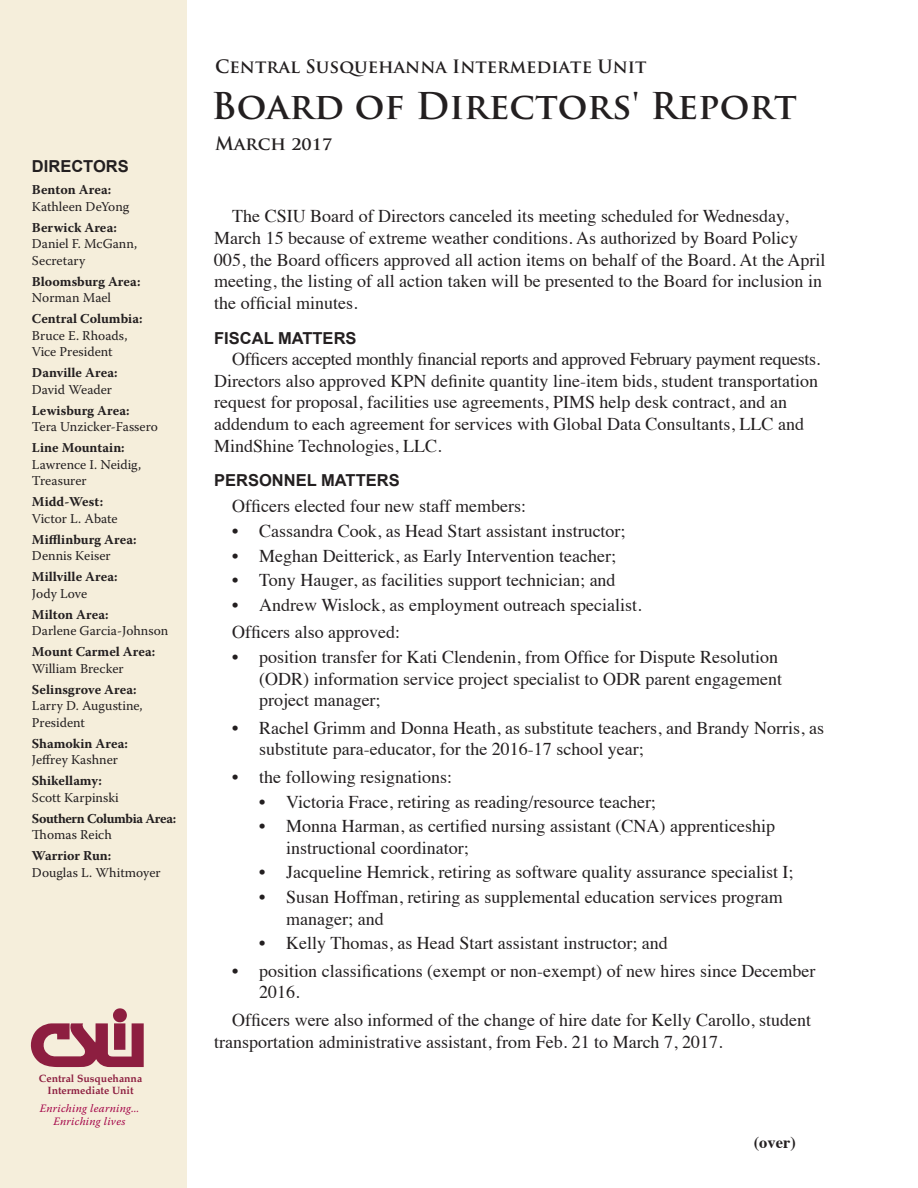
<style>
.page{position:relative;width:918px;height:1188px;background:#fff}
.page>*{position:absolute;margin:0;border:0;box-sizing:border-box;transform-origin:0 0}
.t1{font:700 36px "Trajan Pro";color:#231f20}
.Body_of_Item{font:18px/21.6px "Times";color:#231f20}
.t2{font:700 18px "Trajan Pro";color:#231f20}
.Subhead_2{font:700 16.5px "Arial";color:#231f20}
.t3{font:700 16.5px "Times";color:#231f20}
.t4{font:13.5px/16.5px "Warnock Pro";color:#231f20}
.t5{font:700 13.5px "Warnock Pro";color:#231f20}
.t6{font:700 13.5px "Warnock Pro";letter-spacing:-.03em;color:#231f20}
.t7{font:italic 11.25px "Warnock Pro";letter-spacing:.025em;color:#a30146}
.t8{font:700 10.5px/12.6px "Palatino";color:#8d1e40;text-align:center}
</style>
<div class="page">
<div style="left:0;top:0;width:186px;height:1188px;background:#f5eedb"></div>
<svg style="left:30px;top:1008px;width:114px;height:59px"></svg>
<p class="Subhead_2" style="left:32px;top:155px;width:98px">DIRECTORS</p>
<p class="t5" style="left:32px;top:182px;width:81px">Benton Area:</p>
<p class="t4" style="left:32px;top:198px;width:99px">Kathleen DeYong</p>
<p class="t5" style="left:32px;top:219px;width:86px">Berwick Area:</p>
<p class="t4" style="left:32px;top:235px;width:107px">Daniel F. McGann,</p>
<p class="t4" style="left:32px;top:252px;width:55px">Secretary</p>
<p class="t5" style="left:32px;top:273px;width:110px">Bloomsburg Area:</p>
<p class="t4" style="left:32px;top:289px;width:81px">Norman Mael</p>
<p class="t5" style="left:32px;top:311px;width:112px">Central Columbia:</p>
<p class="t4" style="left:32px;top:327px;width:97px">Bruce E. Rhoads,</p>
<p class="t4" style="left:32px;top:343px;width:82px">Vice President</p>
<p class="t5" style="left:32px;top:365px;width:87px">Danville Area:</p>
<p class="t4" style="left:32px;top:381px;width:82px">David Weader</p>
<p class="t5" style="left:32px;top:402px;width:99px">Lewisburg Area:</p>
<p class="t4" style="left:32px;top:418px;width:127px">Tera Unzicker-Fassero</p>
<p class="t5" style="left:32px;top:440px;width:94px">Line Mountain:</p>
<p class="t4" style="left:32px;top:456px;width:111px">Lawrence I. Neidig,<br>Treasurer</p>
<p class="t5" style="left:32px;top:494px;width:73px">Midd-West:</p>
<p class="t4" style="left:32px;top:510px;width:87px">Victor L. Abate</p>
<p class="t5" style="left:32px;top:531px;width:106px">Mifflinburg Area:</p>
<p class="t4" style="left:32px;top:547px;width:80px">Dennis Keiser</p>
<p class="t5" style="left:32px;top:569px;width:87px">Millville Area:</p>
<p class="t4" style="left:32px;top:585px;width:57px">Jody Love</p>
<p class="t5" style="left:32px;top:606px;width:78px">Milton Area:</p>
<p class="t4" style="left:32px;top:622px;width:138px">Darlene Garcia-Johnson</p>
<p class="t5" style="left:32px;top:644px;width:125px">Mount Carmel Area:</p>
<p class="t4" style="left:32px;top:660px;width:93px">William Brecker</p>
<p class="t5" style="left:32px;top:681px;width:106px">Selinsgrove Area:</p>
<p class="t4" style="left:32px;top:697px;width:112px">Larry D. Augustine,</p>
<p class="t4" style="left:32px;top:714px;width:55px">President</p>
<p class="t5" style="left:32px;top:735px;width:98px">Shamokin Area:</p>
<p class="t4" style="left:32px;top:751px;width:88px">Jeffrey Kashner</p>
<p class="t5" style="left:32px;top:773px;width:72px">Shikellamy:</p>
<p class="t4" style="left:32px;top:789px;width:88px">Scott Karpinski</p>
<p class="t6" style="left:32px;top:810px;width:146px">Southern Columbia Area:</p>
<p class="t4" style="left:32px;top:826px;width:81px">Thomas Reich</p>
<p class="t5" style="left:32px;top:848px;width:81px">Warrior Run:</p>
<p class="t4" style="left:32px;top:864px;width:130px">Douglas L. Whitmoyer</p>
<p class="t8" style="left:39px;top:1072px;width:105px">Central Susquehanna<br>Intermediate Unit</p>
<p class="t7" style="left:40px;top:1101px;width:101px">Enriching learning...</p>
<p class="t7" style="left:53px;top:1115px;width:74px">Enriching lives</p>
<p class="t2" style="left:215px;top:55px;width:433px">Central Susquehanna Intermediate Unit</p>
<p class="t1" style="left:212px;top:84px;width:587px">Board of Directors' Report</p>
<p class="t2" style="left:215px;top:132px;width:119px">March 2017</p>
<p class="Body_of_Item" style="left:214px;top:204px;width:613px;text-indent:18px">The CSIU Board of Directors canceled its meeting scheduled for Wednesday, March 15 because of extreme weather conditions. As authorized by Board Policy 005, the Board officers approved all action items on behalf of the Board. At the April meeting, the listing of all action taken will be presented to the Board for inclusion in the official minutes.</p>
<p class="Subhead_2" style="left:214px;top:327px;width:144px">FISCAL MATTERS</p>
<p class="Body_of_Item" style="left:214px;top:347px;width:608px;text-indent:18px">Officers accepted monthly financial reports and approved February payment requests.<br>Directors also approved KPN definite quantity line-item bids, student transportation request for proposal, facilities use agreements, PIMS help desk contract, and an addendum to each agreement for services with Global Data Consultants, LLC and MindShine Technologies, LLC.</p>
<p class="Subhead_2" style="left:214px;top:470px;width:187px">PERSONNEL MATTERS</p>
<p class="Body_of_Item" style="left:232px;top:494px;width:296px">Officers elected four new staff members:</p>
<p class="Body_of_Item" style="left:232px;top:519px;width:395px">• Cassandra Cook, as Head Start assistant instructor;</p>
<p class="Body_of_Item" style="left:232px;top:543px;width:385px">• Meghan Deitterick, as Early Intervention teacher;</p>
<p class="Body_of_Item" style="left:232px;top:568px;width:385px">• Tony Hauger, as facilities support technician; and</p>
<p class="Body_of_Item" style="left:232px;top:592px;width:411px">• Andrew Wislock, as employment outreach specialist.</p>
<p class="Body_of_Item" style="left:232px;top:620px;width:169px">Officers also approved:</p>
<p class="Body_of_Item" style="left:259px;top:645px;width:524px;text-indent:-27px">• position transfer for Kati Clendenin, from Office for Dispute Resolution (ODR) information service project specialist to ODR parent engagement project manager;</p>
<p class="Body_of_Item" style="left:259px;top:715px;width:566px;text-indent:-27px">• Rachel Grimm and Donna Heath, as substitute teachers, and Brandy Norris, as substitute para-educator, for the 2016-17 school year;</p>
<p class="Body_of_Item" style="left:232px;top:765px;width:221px">• the following resignations:</p>
<p class="Body_of_Item" style="left:259px;top:789px;width:398px">• Victoria Frace, retiring as reading/resource teacher;</p>
<p class="Body_of_Item" style="left:286px;top:814px;width:490px;text-indent:-27px">• Monna Harman, as certified nursing assistant (CNA) apprenticeship instructional coordinator;</p>
<p class="Body_of_Item" style="left:259px;top:860px;width:536px">• Jacqueline Hemrick, retiring as software quality assurance specialist I;</p>
<p class="Body_of_Item" style="left:286px;top:885px;width:498px;text-indent:-27px">• Susan Hoffman, retiring as supplemental education services program manager; and</p>
<p class="Body_of_Item" style="left:259px;top:931px;width:410px">• Kelly Thomas, as Head Start assistant instructor; and</p>
<p class="Body_of_Item" style="left:259px;top:958px;width:558px;text-indent:-27px">• position classifications (exempt or non-exempt) of new hires since December<br>2016.</p>
<p class="Body_of_Item" style="left:214px;top:1008px;width:598px;text-indent:18px">Officers were also informed of the change of hire date for Kelly Carollo, student transportation administrative assistant, from Feb. 21 to March 7, 2017.</p>
<p class="t3" style="left:754px;top:1127px;width:44px">(over)</p>
</div>
